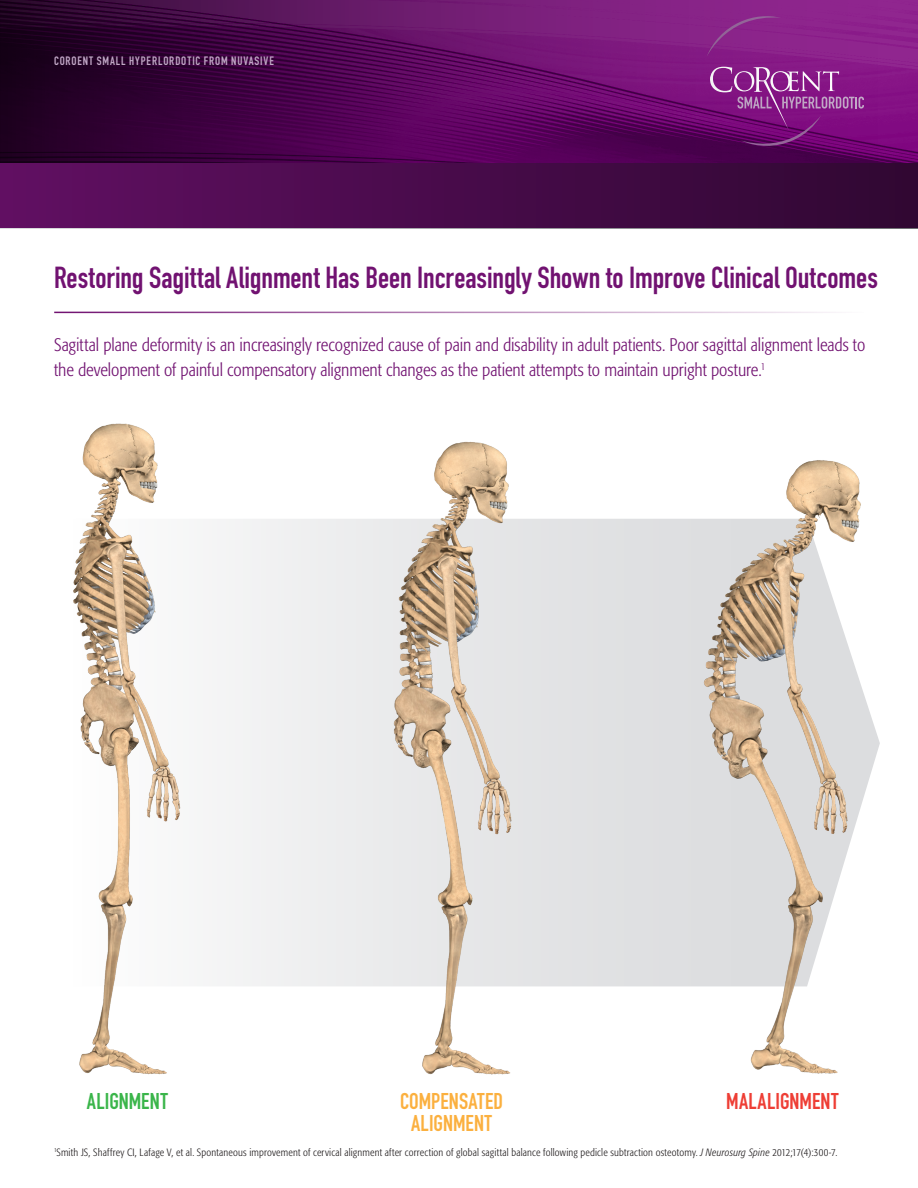
<style>
.page{position:relative;width:918px;height:1188px;background:#fff}
.page>*{position:absolute;margin:0;border:0;box-sizing:border-box;transform-origin:0 0}
.Subhead{font:30px "DIN Engschrift Std";color:#711271}
.Subhead-2{font:22.5px "DIN Engschrift Std";letter-spacing:.005em;color:#fbb03f}
.Subhead-3{font:22.5px "DIN Engschrift Std";letter-spacing:.01em;color:#ee3e35}
.Subhead-4{font:22.5px "DIN Engschrift Std";color:#3ab54a}
.Intro-text{font:300 condensed 18px/25.5px "Formata";letter-spacing:-.005em;color:#711271}
.MAS_NUV_Bug_text{font:12px "DIN Engschrift Std";letter-spacing:.075em;color:#c3a9c8}
.Disclaimer_Note{font:300 condensed 10.5px "Formata";letter-spacing:.02em;color:#231f20}
.s1{font-style:italic}
</style>
<div class="page">
<hr style="left:54px;top:312px;width:810px;height:1px;background:#711271">
<svg style="left:212px;top:519px;width:668px;height:467px;fill:#eaebec"></svg>
<img style="left:73px;top:423px;width:108px;height:652px">
<img style="left:701px;top:460px;width:162px;height:614px">
<img style="left:390px;top:441px;width:123px;height:634px">
<svg style="left:0;top:0;width:918px;height:164px;background:#5b0d5d"></svg>
<div style="left:0;top:164px;width:918px;height:64px;background:linear-gradient(to right,#610f62,#300732)"></div>
<p class="MAS_NUV_Bug_text" style="left:54px;top:54px;width:221px">COROENT SMALL HYPERLORDOTIC FROM NUVASIVE</p>
<p class="Subhead" style="left:54px;top:260px;width:825px">Restoring Sagittal Alignment Has Been Increasingly Shown to Improve Clinical Outcomes</p>
<p class="Intro-text" style="left:54px;top:332px;width:813px">Sagittal plane deformity is an increasingly recognized cause of pain and disability in adult patients. Poor sagittal alignment leads to the development of painful compensatory alignment changes as the patient attempts to maintain upright posture.<sup>1</sup></p>
<p class="Subhead-4" style="left:87px;top:1087px;width:82px">ALIGNMENT</p>
<p class="Subhead-2" style="left:400px;top:1087px;width:105px">COMPENSATED</p>
<p class="Subhead-3" style="left:726px;top:1087px;width:114px">MALALIGNMENT</p>
<p class="Subhead-2" style="left:411px;top:1110px;width:82px">ALIGNMENT</p>
<p class="Disclaimer_Note" style="left:54px;top:1146px;width:785px"><sup>1</sup>Smith JS, Shaffrey CI, Lafage V, et al. Spontaneous improvement of cervical alignment after correction of global sagittal balance following pedicle subtraction osteotomy. <span class="s1">J Neurosurg Spine</span> 2012;17(4):300-7.</p>
</div>
